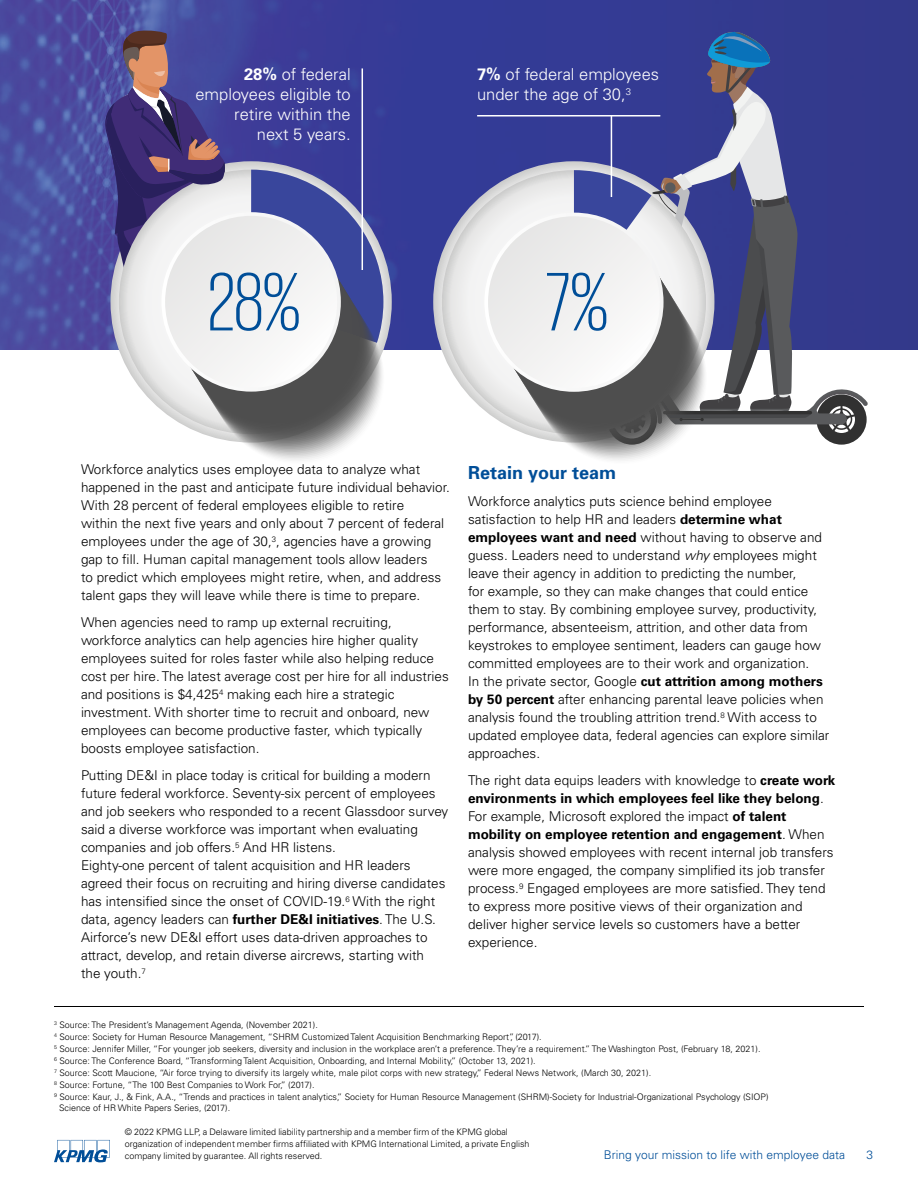
<style>
.page{position:relative;width:918px;height:1188px;background:#fff}
.page>*{position:absolute;margin:0;border:0;box-sizing:border-box;transform-origin:0 0}
.t1{font:300 84.75px "KPMG";color:#004e98}
.t2{font:700 18px "Univers";color:#004e98}
.t3{font:300 16.5px/19.8px "Univers LT Std";color:#fff;text-align:right}
.t4{font:300 13.5px/18px "Univers LT Std";color:#000}
.t5{font:300 12px "Univers";color:#004e98}
.t6{font:300 9px "Univers LT Std";color:#000}
.t7{font:300 9px/12px "Univers";color:#000}
.s1{font-weight:700}
.s2{font-style:italic}
</style>
<div class="page">
<img style="left:0;top:0;width:918px;height:350px">
<svg style="left:54px;top:1140px;width:56px;height:22px"></svg>
<hr style="left:54px;top:1006px;width:810px;height:1px;background:#000">
<svg style="left:433px;top:161px;width:281px;height:282px;background:#d1d2d4"></svg>
<svg style="left:111px;top:161px;width:281px;height:282px;background:#ababac"></svg>
<svg style="left:119px;top:170px;width:264px;height:264px"></svg>
<svg style="left:251px;top:170px;width:132px;height:173px;background:#4b549a"></svg>
<svg style="left:161px;top:212px;width:180px;height:180px"></svg>
<div style="left:165px;top:216px;width:172px;height:172px;background:#f3f2f2;border-radius:86px"></div>
<svg style="left:100px;top:29px;width:125px;height:308px"></svg>
<svg style="left:442px;top:170px;width:264px;height:264px"></svg>
<svg style="left:574px;top:28px;width:294px;height:417px;background:#626796"></svg>
<svg style="left:484px;top:213px;width:180px;height:179px"></svg>
<div style="left:488px;top:216px;width:172px;height:172px;background:#f1f0f0;border-radius:86px"></div>
<hr style="left:362px;top:68px;width:1px;height:202px;background:#fff">
<hr style="left:611px;top:115px;width:1px;height:82px;background:#fff">
<hr style="left:477px;top:115px;width:183px;height:2px;background:#fff">
<p class="t3" style="left:195px;top:65px;width:157px"><span class="s1">28%</span> of federal employees eligible to retire within the<br>next 5 years.</p>
<p class="t3" style="left:477px;top:65px;width:184px;text-align:left"><span class="s1">7%</span> of federal employees under the age of 30,<sup>3</sup></p>
<h1 class="t1" style="left:208px;top:261px;width:95px">28%</h1>
<h1 class="t1" style="left:545px;top:261px;width:64px">7%</h1>
<p class="t4" style="left:81px;top:460px;width:371px">Workforce analytics uses employee data to analyze what happened in the past and anticipate future individual behavior.<br>With 28 percent of federal employees eligible to retire<br>within the next five years and only about 7 percent of federal employees under the age of 30,<sup>3</sup>, agencies have a growing gap to fill. Human capital management tools allow leaders<br>to predict which employees might retire, when, and address talent gaps they will leave while there is time to prepare.</p>
<p class="t4" style="left:81px;top:613px;width:369px">When agencies need to ramp up external recruiting, workforce analytics can help agencies hire higher quality employees suited for roles faster while also helping reduce cost per hire. The latest average cost per hire for all industries and positions is $4,425<sup>4</sup> making each hire a strategic investment. With shorter time to recruit and onboard, new employees can become productive faster, which typically boosts employee satisfaction.</p>
<p class="t4" style="left:81px;top:766px;width:369px">Putting DE&amp;I in place today is critical for building a modern future federal workforce. Seventy-six percent of employees and job seekers who responded to a recent Glassdoor survey said a diverse workforce was important when evaluating companies and job offers.<sup>5</sup> And HR listens.<br>Eighty-one percent of talent acquisition and HR leaders agreed their focus on recruiting and hiring diverse candidates has intensified since the onset of COVID-19.<sup>6</sup> With the right data, agency leaders can <span class="s1">further DE&amp;I initiatives</span>. The U.S.<br>Airforce’s new DE&amp;I effort uses data-driven approaches to attract, develop, and retain diverse aircrews, starting with<br>the youth.<sup>7</sup></p>
<h2 class="t2" style="left:468px;top:461px;width:150px">Retain your team</h2>
<p class="t4" style="left:468px;top:492px;width:363px">Workforce analytics puts science behind employee satisfaction to help HR and leaders <span class="s1">determine what employees want and need</span> without having to observe and guess. Leaders need to understand <span class="s2">why</span> employees might leave their agency in addition to predicting the number,<br>for example, so they can make changes that could entice them to stay. By combining employee survey, productivity, performance, absenteeism, attrition, and other data from keystrokes to employee sentiment, leaders can gauge how committed employees are to their work and organization.<br>In the private sector, Google <span class="s1">cut attrition among mothers by 50 percent</span> after enhancing parental leave policies when analysis found the troubling attrition trend.<sup>8</sup> With access to updated employee data, federal agencies can explore similar approaches.</p>
<p class="t4" style="left:468px;top:771px;width:369px">The right data equips leaders with knowledge to <span class="s1">create work environments in which employees feel like they belong</span>.<br>For example, Microsoft explored the impact <span class="s1">of talent mobility on employee retention and engagement</span>. When analysis showed employees with recent internal job transfers were more engaged, the company simplified its job transfer process.<sup>9</sup> Engaged employees are more satisfied. They tend to express more positive views of their organization and deliver higher service levels so customers have a better experience.</p>
<p class="t6" style="left:54px;top:1019px;width:265px"><sup>3</sup> Source: The President’s Management Agenda, (November 2021).</p>
<p class="t6" style="left:54px;top:1031px;width:489px"><sup>4</sup> Source: Society for Human Resource Management, “SHRM Customized Talent Acquisition Benchmarking Report”, (2017).</p>
<p class="t6" style="left:54px;top:1043px;width:708px"><sup>5</sup> Source: Jennifer Miller, “For younger job seekers, diversity and inclusion in the workplace aren’t a preference. They’re a requirement.” The Washington Post, (February 18, 2021).</p>
<p class="t6" style="left:54px;top:1055px;width:483px"><sup>6</sup> Source: The Conference Board, “Transforming Talent Acquisition, Onboarding, and Internal Mobility,” (October 13, 2021).</p>
<p class="t6" style="left:54px;top:1067px;width:599px"><sup>7</sup> Source: Scott Maucione, “Air force trying to diversify its largely white, male pilot corps with new strategy,” Federal News Network, (March 30, 2021).</p>
<p class="t6" style="left:54px;top:1079px;width:262px"><sup>8</sup> Source: Fortune, “The 100 Best Companies to Work For,” (2017).</p>
<p class="t6" style="left:54px;top:1091px;width:716px"><sup>9</sup> Source: Kaur, J., &amp; Fink, A.A., “Trends and practices in talent analytics,” Society for Human Resource Management (SHRM)-Society for Industrial-Organizational Psychology (SIOP)</p>
<p class="t6" style="left:59px;top:1103px;width:173px">Science of HR White Papers Series, (2017).</p>
<p class="t5" style="left:604px;top:1147px;width:243px">Bring your mission to life with employee data</p>
<p class="t7" style="left:125px;top:1125px;width:406px">© 2022 KPMG LLP, a Delaware limited liability partnership and a member firm of the KPMG global organization of independent member firms affiliated with KPMG International Limited, a private English company limited by guarantee. All rights reserved.</p>
<p class="t5" style="left:867px;top:1147px;width:8px">3</p>
</div>
